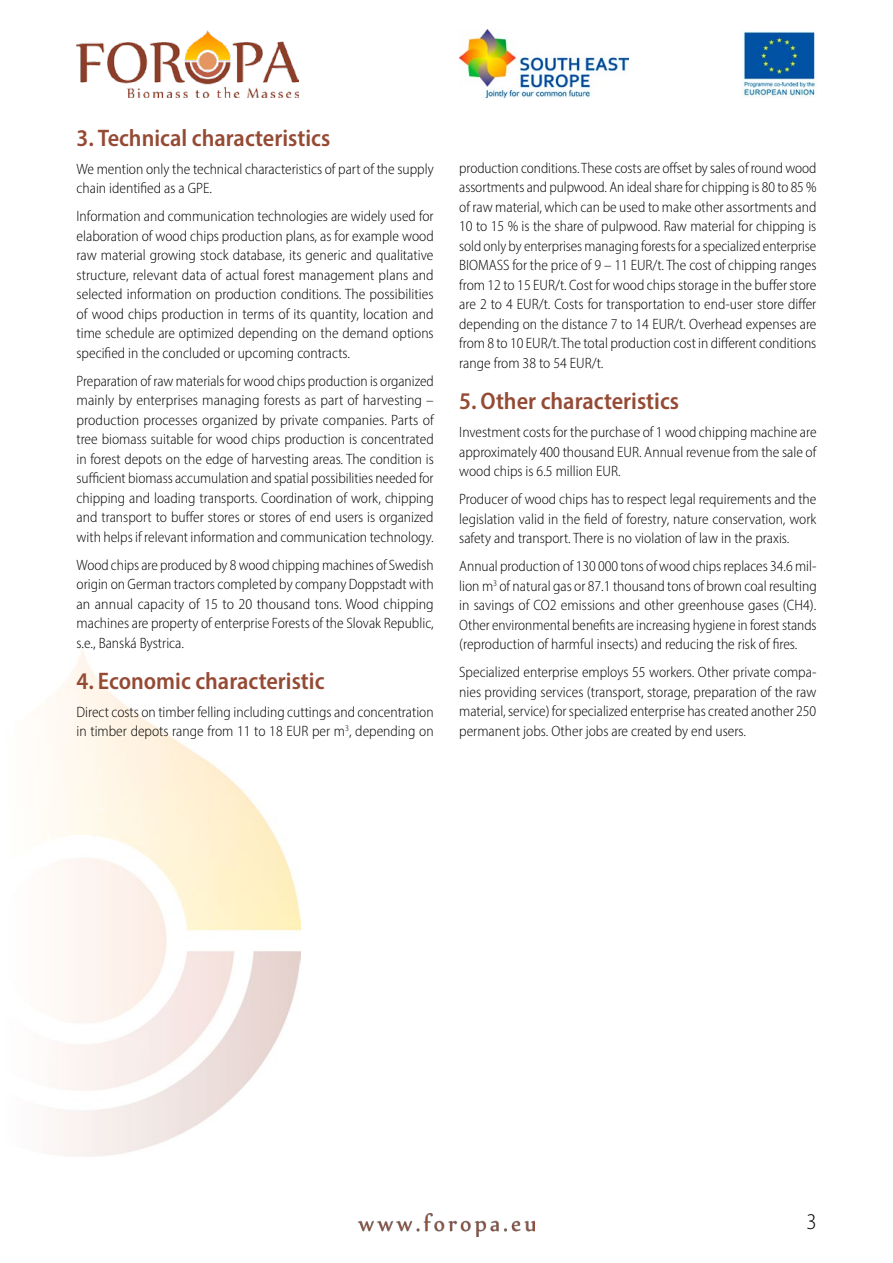
<style>
.page{position:relative;width:893px;height:1263px;background:#fff}
.page>*{position:absolute;margin:0;border:0;box-sizing:border-box;transform-origin:0 0}
.t1{font:600 semi-condensed 24px "Myriad Pro";color:#954a34}
.t2{font:300 semi-condensed 22.5px "Myriad Pro";color:#000}
.t3{font:300 semi-condensed 15px/19.5px "Myriad Pro";color:#000;text-align:justify}
</style>
<div class="page">
<img style="left:358px;top:1214px;width:177px;height:22px">
<img style="left:43px;top:647px;width:258px;height:510px">
<img style="left:77px;top:30px;width:222px;height:67px">
<img style="left:459px;top:29px;width:169px;height:68px">
<img style="left:743px;top:31px;width:72px;height:66px">
<h1 class="t1" style="left:77px;top:122px;width:255px">3. Technical characteristics</h1>
<p class="t3" style="left:77px;top:159px;width:359px">We mention only the technical characteristics of part of the supply chain identified as a GPE.</p>
<p class="t3" style="left:77px;top:206px;width:359px">Information and communication technologies are widely used for elaboration of wood chips production plans, as for example wood raw material growing stock database, its generic and qualitative structure, relevant data of actual forest management plans and selected information on production conditions. The possibilities of wood chips production in terms of its quantity, location and time schedule are optimized depending on the demand options specified in the concluded or upcoming contracts.</p>
<p class="t3" style="left:77px;top:371px;width:359px">Preparation of raw materials for wood chips production is organized mainly by enterprises managing forests as part of harvesting – production processes organized by private companies. Parts of tree biomass suitable for wood chips production is concentrated in forest depots on the edge of harvesting areas. The condition is sufficient biomass accumulation and spatial possibilities needed for chipping and loading transports. Coordination of work, chipping and transport to buffer stores or stores of end users is organized with helps if relevant information and communication technology.</p>
<p class="t3" style="left:77px;top:555px;width:359px">Wood chips are produced by 8 wood chipping machines of Swedish origin on German tractors completed by company Doppstadt with an annual capacity of 15 to 20 thousand tons. Wood chipping machines are property of enterprise Forests of the Slovak Republic, s.e., Banská Bystrica.</p>
<h1 class="t1" style="left:77px;top:666px;width:249px">4. Economic characteristic</h1>
<p class="t3" style="left:77px;top:702px;width:359px">Direct costs on timber felling including cuttings and concentration in timber depots range from 11 to 18 EUR per m<sup>3</sup>, depending on</p>
<p class="t3" style="left:459px;top:158px;width:359px">production conditions. These costs are offset by sales of round wood assortments and pulpwood. An ideal share for chipping is 80 to 85 % of raw material, which can be used to make other assortments and 10 to 15 % is the share of pulpwood. Raw material for chipping is sold only by enterprises managing forests for a specialized enterprise BIOMASS for the price of 9 – 11 EUR/t. The cost of chipping ranges from 12 to 15 EUR/t. Cost for wood chips storage in the buffer store are 2 to 4 EUR/t. Costs for transportation to end-user store differ depending on the distance 7 to 14 EUR/t. Overhead expenses are from 8 to 10 EUR/t. The total production cost in different conditions range from 38 to 54 EUR/t.</p>
<h1 class="t1" style="left:459px;top:386px;width:221px">5. Other characteristics</h1>
<p class="t3" style="left:459px;top:422px;width:359px">Investment costs for the purchase of 1 wood chipping machine are approximately 400 thousand EUR. Annual revenue from the sale of wood chips is 6.5 million EUR.</p>
<p class="t3" style="left:459px;top:489px;width:359px">Producer of wood chips has to respect legal requirements and the legislation valid in the field of forestry, nature conservation, work safety and transport. There is no violation of law in the praxis.</p>
<p class="t3" style="left:459px;top:556px;width:359px">Annual production of 130 000 tons of wood chips replaces 34.6 mil&shy;lion m<sup>3</sup> of natural gas or 87.1 thousand tons of brown coal resulting in savings of CO2 emissions and other greenhouse gases (CH4).<br>Other environmental benefits are increasing hygiene in forest stands (reproduction of harmful insects) and reducing the risk of fires.</p>
<p class="t3" style="left:459px;top:662px;width:359px">Specialized enterprise employs 55 workers. Other private compa&shy;nies providing services (transport, storage, preparation of the raw material, service) for specialized enterprise has created another 250 permanent jobs. Other jobs are created by end users.</p>
<h2 class="t2" style="left:806px;top:1208px;width:12px">3</h2>
</div>
